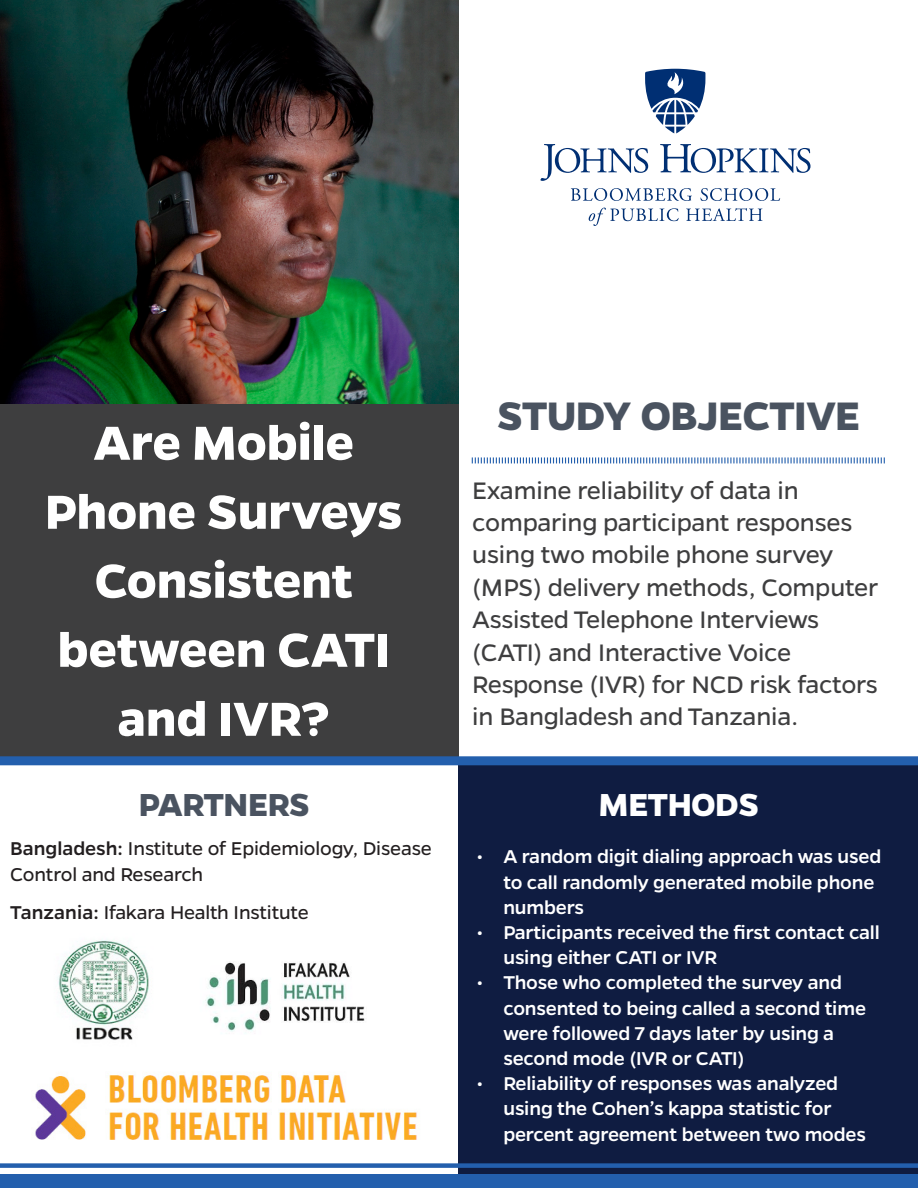
<style>
.page{position:relative;width:918px;height:1188px;background:#fff}
.page>*{position:absolute;margin:0;border:0;box-sizing:border-box;transform-origin:0 0}
.t1{font:700 54px/69px "Gentona";letter-spacing:-.005em;color:#fff;text-align:center}
.t2{font:700 45px "Gentona";letter-spacing:-.02em;color:#4a5360}
.t3{font:700 36px "Gentona";letter-spacing:-.015em;color:#4a5360}
.t4{font:700 36px "Gentona";letter-spacing:-.015em;color:#fff}
.t5{font:27px/32.4px "Gentona";letter-spacing:-.01em;color:#3e3e3f}
.t6{font:500 21px/25.2px "Gentona";letter-spacing:-.01em;color:#fff}
.t7{font:21px/25.2px "Gentona";letter-spacing:-.01em;color:#231f20}
.s1{font-weight:500}
</style>
<div class="page">
<div style="left:459px;top:761px;width:459px;height:427px;background:#0f1c41"></div>
<svg style="left:472px;top:457px;width:413px;height:6px"></svg>
<div style="left:0;top:1163px;width:918px;height:5px;background:#235fad"></div>
<div style="left:0;top:0;width:459px;height:761px;background:#3e3e3f"></div>
<img style="left:0;top:0;width:459px;height:404px">
<img style="left:57px;top:940px;width:92px;height:100px">
<img style="left:205px;top:961px;width:160px;height:71px">
<img style="left:35px;top:1072px;width:382px;height:68px">
<svg style="left:645px;top:69px;width:60px;height:64px"></svg>
<svg style="left:541px;top:144px;width:107px;height:37px"></svg>
<svg style="left:660px;top:144px;width:151px;height:29px"></svg>
<svg style="left:571px;top:188px;width:121px;height:13px"></svg>
<svg style="left:700px;top:188px;width:80px;height:13px"></svg>
<svg style="left:589px;top:208px;width:90px;height:18px"></svg>
<svg style="left:686px;top:208px;width:77px;height:13px"></svg>
<div style="left:0;top:756px;width:918px;height:9px;background:#235fad"></div>
<div style="left:0;top:1174px;width:918px;height:14px;background:#235fad"></div>
<h1 class="t1" style="left:45px;top:407px;width:359px">Are Mobile<br>Phone Surveys<br>Consistent between CATI and IVR?</h1>
<h2 class="t3" style="left:139px;top:784px;width:173px">PARTNERS</h2>
<p class="t7" style="left:10px;top:836px;width:423px"><span class="s1">Bangladesh:</span> Institute of Epidemiology, Disease<br>Control and Research</p>
<p class="t7" style="left:10px;top:899px;width:300px"><span class="s1">Tanzania:</span> Ifakara Health Institute</p>
<h2 class="t2" style="left:497px;top:389px;width:365px">STUDY OBJECTIVE</h2>
<p class="t5" style="left:472px;top:474px;width:408px">Examine reliability of data in comparing participant responses using two mobile phone survey (MPS) delivery methods, Computer<br>Assisted Telephone Interviews (CATI) and Interactive Voice<br>Response (IVR) for NCD risk factors in Bangladesh and Tanzania.</p>
<h2 class="t4" style="left:598px;top:784px;width:162px">METHODS</h2>
<p class="t6" style="left:503px;top:844px;width:379px;text-indent:-27px">• A random digit dialing approach was used to call randomly generated mobile phone numbers</p>
<p class="t6" style="left:503px;top:920px;width:378px;text-indent:-27px">• Participants received the first contact call using either CATI or IVR</p>
<p class="t6" style="left:503px;top:970px;width:364px;text-indent:-27px">• Those who completed the survey and consented to being called a second time were followed 7 days later by using a second mode (IVR or CATI)</p>
<p class="t6" style="left:503px;top:1071px;width:364px;text-indent:-27px">• Reliability of responses was analyzed using the Cohen’s kappa statistic for percent agreement between two modes</p>
</div>
